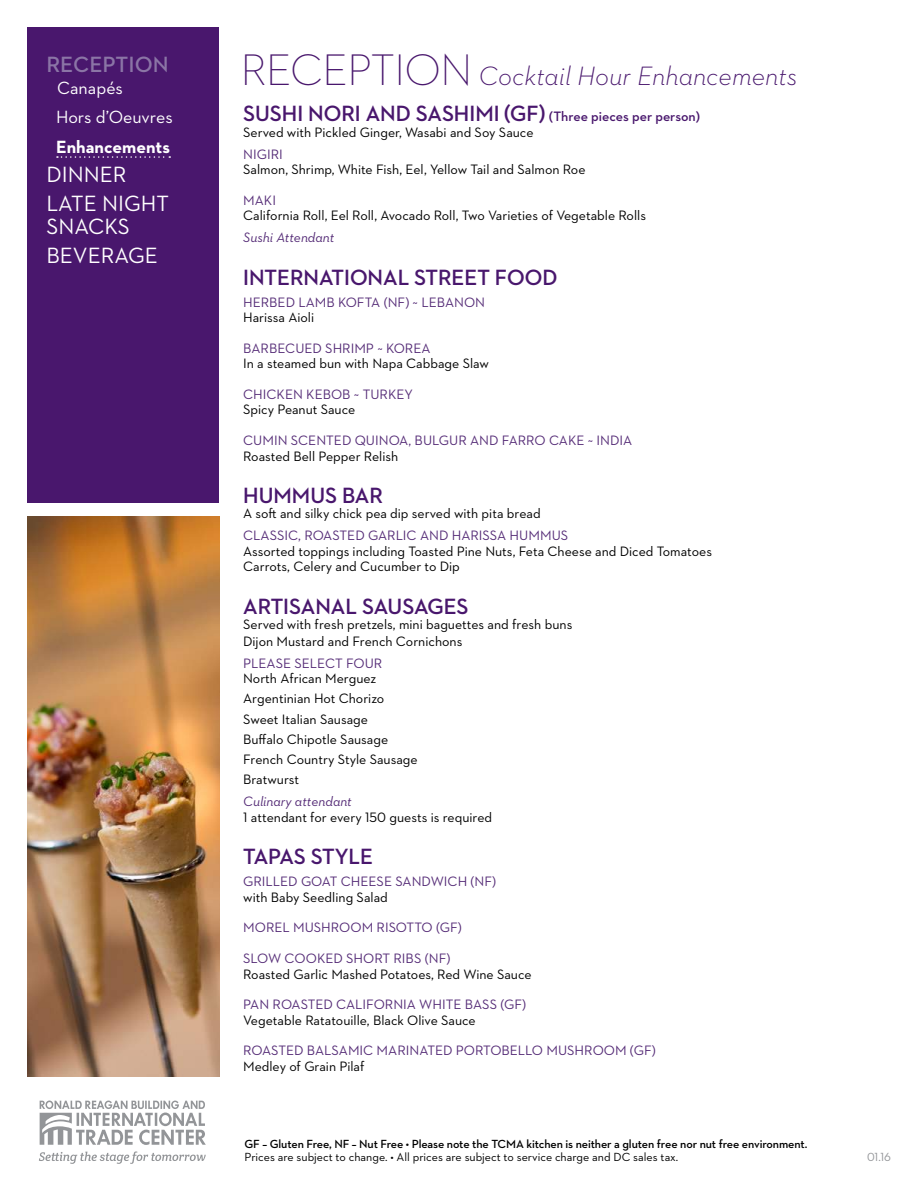
<style>
.page{position:relative;width:918px;height:1188px;background:#fff}
.page>*{position:absolute;margin:0;border:0;box-sizing:border-box;transform-origin:0 0}
.t1{font:italic 300 27px "Neutraface 2 Text";color:#49176d}
.t2{font:700 22.5px "Neutraface 2 Display";color:#49176d}
.t3{font:22.5px/29.2px "Neutraface 2 Text";color:#fff}
.t4{font:600 22.5px "Neutraface 2 Text";color:#8b75a6}
.t5{font:18px/29.2px "Neutraface 2 Text";color:#fff}
.t6{font:700 18px "Neutraface 2 Text";color:#fff}
.t7{font:13.8px/20.2px "Neutraface 2 Text";color:#000}
.t8{font:13.8px "Neutraface 2 Text";color:#552c77}
.t9{font:italic 13.8px "Neutraface 2 Text";color:#552c77}
.t10{font:600 12px "Neutraface 2 Text";letter-spacing:-.01em;color:#000}
.t11{font:12px "Neutraface 2 Text";color:#000}
.t12{font:12px "Neutraface 2 Text";color:#939598}
.s1{font-family:"Neutraface 2 Display";font-style:normal;font-size:45px}
.s2{font-family:"Neutraface 2 Text";font-weight:600;font-size:13.8px}
</style>
<div class="page">
<svg style="left:40px;top:1101px;width:166px;height:44px"></svg>
<svg style="left:39px;top:1151px;width:167px;height:13px"></svg>
<div style="left:27px;top:27px;width:192px;height:475px;background:#49176d"></div>
<img style="left:27px;top:516px;width:192px;height:561px">
<svg style="left:57px;top:156px;width:113px;height:2px"></svg>
<h2 class="t4" style="left:46px;top:50px;width:124px">RECEPTION</h2>
<h3 class="t5" style="left:56px;top:73px;width:118px">Canapés<br>Hors d’Oeuvres</h3>
<h3 class="t6" style="left:56px;top:135px;width:115px">Enhancements</h3>
<h2 class="t3" style="left:46px;top:159px;width:124px">DINNER<br>LATE NIGHT</h2>
<h2 class="t3" style="left:46px;top:211px;width:113px">SNACKS<br>BEVERAGE</h2>
<h1 class="t1" style="left:241px;top:58px;width:558px"><span class="s1">RECEPTION</span> Cocktail Hour Enhancements</h1>
<h2 class="t2" style="left:243px;top:101px;width:458px">SUSHI NORI AND SASHIMI (GF) <span class="s2">(Three pieces per person)</span></h2>
<p class="t7" style="left:243px;top:122px;width:292px">Served with Pickled Ginger, Wasabi and Soy Sauce</p>
<p class="t8" style="left:243px;top:145px;width:41px">NIGIRI</p>
<p class="t7" style="left:243px;top:159px;width:344px">Salmon, Shrimp, White Fish, Eel, Yellow Tail and Salmon Roe</p>
<p class="t8" style="left:243px;top:192px;width:34px">MAKI</p>
<p class="t7" style="left:243px;top:205px;width:404px">California Roll, Eel Roll, Avocado Roll, Two Varieties of Vegetable Rolls</p>
<p class="t9" style="left:243px;top:229px;width:93px">Sushi Attendant</p>
<h2 class="t2" style="left:243px;top:264px;width:316px">INTERNATIONAL STREET FOOD</h2>
<p class="t8" style="left:243px;top:294px;width:243px">HERBED LAMB KOFTA (NF) ~ LEBANON</p>
<p class="t7" style="left:243px;top:307px;width:72px">Harissa Aioli</p>
<p class="t8" style="left:243px;top:340px;width:189px">BARBECUED SHRIMP ~ KOREA</p>
<p class="t7" style="left:243px;top:353px;width:247px">In a steamed bun with Napa Cabbage Slaw</p>
<p class="t8" style="left:243px;top:386px;width:171px">CHICKEN KEBOB ~ TURKEY</p>
<p class="t7" style="left:243px;top:399px;width:114px">Spicy Peanut Sauce</p>
<p class="t8" style="left:243px;top:432px;width:391px">CUMIN SCENTED QUINOA, BULGUR AND FARRO CAKE ~ INDIA</p>
<p class="t7" style="left:243px;top:446px;width:157px">Roasted Bell Pepper Relish</p>
<h2 class="t2" style="left:243px;top:483px;width:141px">HUMMUS BAR</h2>
<p class="t7" style="left:243px;top:503px;width:299px">A soft and silky chick pea dip served with pita bread</p>
<p class="t8" style="left:243px;top:527px;width:327px">CLASSIC, ROASTED GARLIC AND HARISSA HUMMUS</p>
<p class="t7" style="left:243px;top:543px;width:470px;line-height:15.3px">Assorted toppings including Toasted Pine Nuts, Feta Cheese and Diced Tomatoes<br>Carrots, Celery and Cucumber to Dip</p>
<h2 class="t2" style="left:243px;top:593px;width:227px">ARTISANAL SAUSAGES</h2>
<p class="t7" style="left:243px;top:616px;width:331px;line-height:16.6px">Served with fresh pretzels, mini baguettes and fresh buns<br>Dijon Mustard and French Cornichons</p>
<p class="t8" style="left:243px;top:654px;width:141px">PLEASE SELECT FOUR</p>
<p class="t7" style="left:243px;top:668px;width:176px">North African Merguez<br>Argentinian Hot Chorizo<br>Sweet Italian Sausage<br>Buffalo Chipotle Sausage<br>French Country Style Sausage<br>Bratwurst</p>
<p class="t9" style="left:243px;top:793px;width:110px">Culinary attendant</p>
<p class="t7" style="left:243px;top:807px;width:251px">1 attendant for every 150 guests is required</p>
<h2 class="t2" style="left:243px;top:844px;width:131px">TAPAS STYLE</h2>
<p class="t8" style="left:243px;top:873px;width:255px">GRILLED GOAT CHEESE SANDWICH (NF)</p>
<p class="t7" style="left:243px;top:887px;width:146px">with Baby Seedling Salad</p>
<p class="t8" style="left:243px;top:919px;width:220px">MOREL MUSHROOM RISOTTO (GF)</p>
<p class="t8" style="left:243px;top:950px;width:209px">SLOW COOKED SHORT RIBS (NF)</p>
<p class="t7" style="left:243px;top:964px;width:290px">Roasted Garlic Mashed Potatoes, Red Wine Sauce</p>
<p class="t8" style="left:243px;top:996px;width:285px">PAN ROASTED CALIFORNIA WHITE BASS (GF)</p>
<p class="t7" style="left:243px;top:1010px;width:234px">Vegetable Ratatouille, Black Olive Sauce</p>
<p class="t8" style="left:243px;top:1042px;width:414px">ROASTED BALSAMIC MARINATED PORTOBELLO MUSHROOM (GF)</p>
<p class="t7" style="left:243px;top:1056px;width:123px">Medley of Grain Pilaf</p>
<p class="t10" style="left:245px;top:1136px;width:564px">GF – Gluten Free, NF – Nut Free • Please note the TCMA kitchen is neither a gluten free nor nut free environment.</p>
<p class="t11" style="left:245px;top:1149px;width:435px">Prices are subject to change. • All prices are subject to service charge and DC sales tax.</p>
<p class="t12" style="left:867px;top:1149px;width:25px">01.16</p>
</div>
